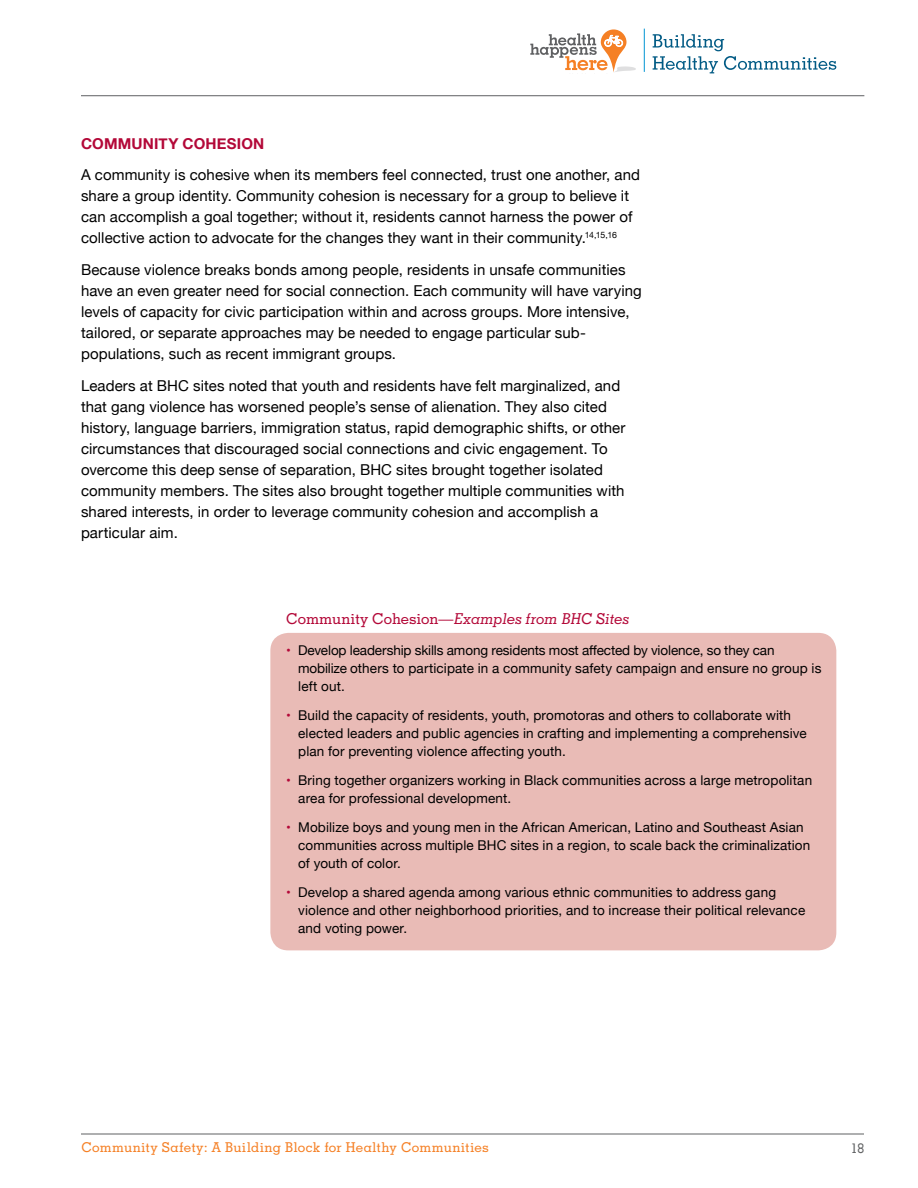
<style>
.page{position:relative;width:918px;height:1188px;background:#fff}
.page>*{position:absolute;margin:0;border:0;box-sizing:border-box;transform-origin:0 0}
.t1{font:15px/21px "Helvetica Neue";letter-spacing:.005em;color:#000}
.t2{font:italic 500 15px "Memphis LT Std";letter-spacing:-.01em;color:#b30838}
.t3{font:700 15px "Helvetica Neue";letter-spacing:.01em;color:#b30838}
.t4{font:13.5px/18px "Helvetica Neue";letter-spacing:.01em;color:#000}
.t5{font:500 13.5px "Memphis LT Std";letter-spacing:.02em;color:#f58025}
.t6{font:500 13.5px "Memphis LT Std";color:#5f6062}
.s1{font-style:normal}
.s2{color:#b30838}
</style>
<div class="page">
<svg style="left:530px;top:29px;width:106px;height:43px"></svg>
<hr style="left:644px;top:29px;width:1px;height:43px;background:#0194d3">
<svg style="left:653px;top:34px;width:183px;height:39px"></svg>
<hr style="left:81px;top:1134px;width:783px;height:1px;background:#5f6062">
<hr style="left:81px;top:95px;width:783px;height:1px;background:#5f6062">
<div style="left:270px;top:633px;width:566px;height:317px;background:#e9bbb6;border-radius:18px"></div>
<p class="t3" style="left:81px;top:131px;width:185px">COMMUNITY COHESION</p>
<p class="t1" style="left:81px;top:165px;width:561px">A community is cohesive when its members feel connected, trust one another, and share a group identity. Community cohesion is necessary for a group to believe it can accomplish a goal together; without it, residents cannot harness the power of collective action to advocate for the changes they want in their community.<sup>14,15,16</sup></p>
<p class="t1" style="left:81px;top:260px;width:562px">Because violence breaks bonds among people, residents in unsafe communities have an even greater need for social connection. Each community will have varying levels of capacity for civic participation within and across groups. More intensive, tailored, or separate approaches may be needed to engage particular sub&shy;populations, such as recent immigrant groups.</p>
<p class="t1" style="left:81px;top:376px;width:546px">Leaders at BHC sites noted that youth and residents have felt marginalized, and that gang violence has worsened people’s sense of alienation. They also cited history, language barriers, immigration status, rapid demographic shifts, or other circumstances that discouraged social connections and civic engagement. To overcome this deep sense of separation, BHC sites brought together isolated community members. The sites also brought together multiple communities with shared interests, in order to leverage community cohesion and accomplish a particular aim.</p>
<p class="t2" style="left:286px;top:609px;width:345px"><span class="s1">Community Cohesion—</span>Examples from BHC Sites</p>
<p class="t4" style="left:298px;top:642px;width:525px;text-indent:-12px"><span class="s2">•</span> Develop leadership skills among residents most affected by violence, so they can mobilize others to participate in a community safety campaign and ensure no group is left out.</p>
<p class="t4" style="left:298px;top:707px;width:510px;text-indent:-12px"><span class="s2">•</span> Build the capacity of residents, youth, promotoras and others to collaborate with elected leaders and public agencies in crafting and implementing a comprehensive plan for preventing violence affecting youth.</p>
<p class="t4" style="left:298px;top:772px;width:515px;text-indent:-12px"><span class="s2">•</span> Bring together organizers working in Black communities across a large metropolitan area for professional development.</p>
<p class="t4" style="left:298px;top:819px;width:514px;text-indent:-12px"><span class="s2">•</span> Mobilize boys and young men in the African American, Latino and Southeast Asian communities across multiple BHC sites in a region, to scale back the criminalization of youth of color.</p>
<p class="t4" style="left:298px;top:884px;width:509px;text-indent:-12px"><span class="s2">•</span> Develop a shared agenda among various ethnic communities to address gang violence and other neighborhood priorities, and to increase their political relevance and voting power.</p>
<p class="t5" style="left:81px;top:1139px;width:409px">Community Safety: A Building Block for Healthy Communities</p>
<p class="t6" style="left:851px;top:1139px;width:15px">18</p>
</div>
